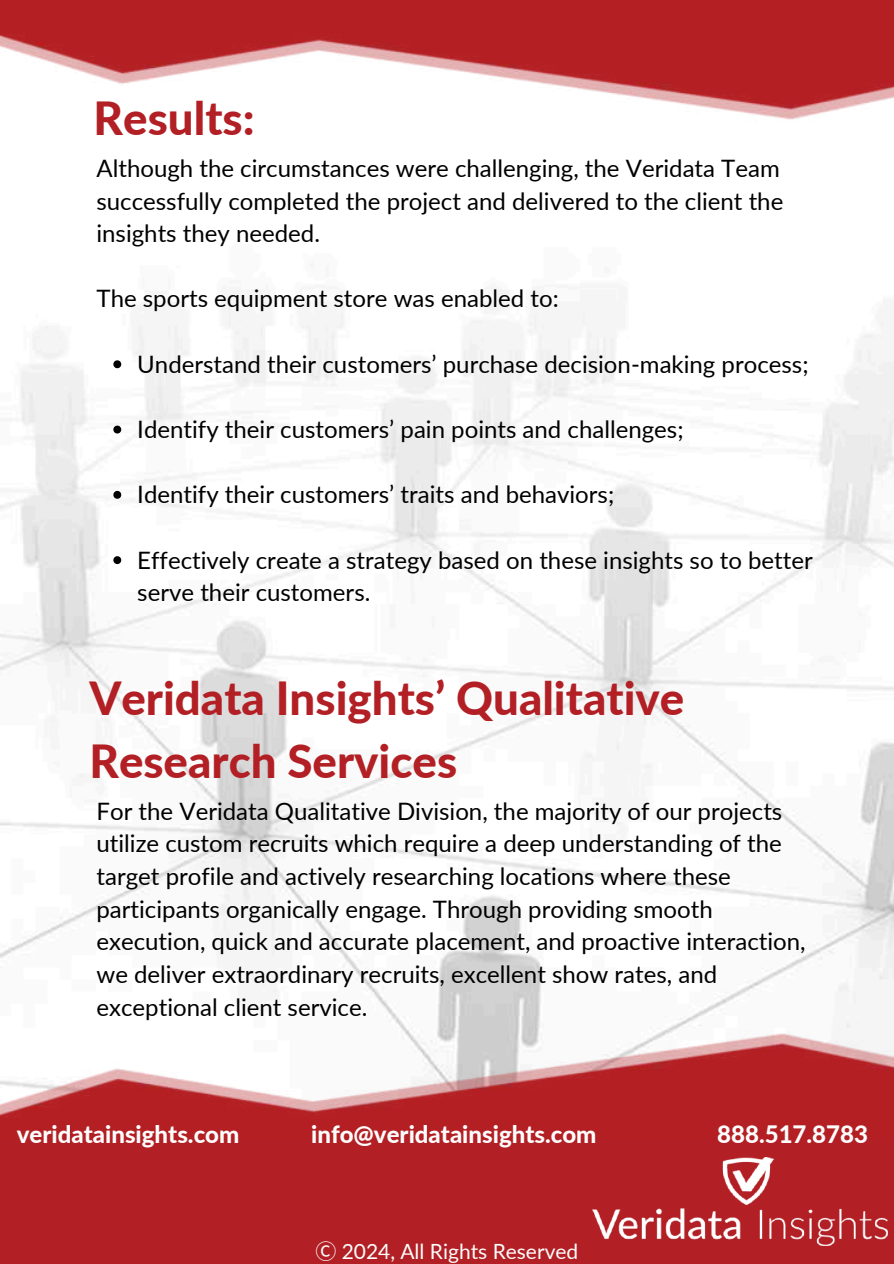
<style>
.page{position:relative;width:894px;height:1264px;background:#fff}
.page>*{position:absolute;margin:0;border:0;box-sizing:border-box;transform-origin:0 0}
.t1{font:800 45.6px/63px "Lato";color:#b21f24}
.t2{font:24px/32.7px "Lato";color:#000}
.t3{font:800 24px "Lato";color:#fdfdfd}
.t4{font:21px "Lato";color:#fdfdfd}
.s1{font-family:"Noto Sans CJ Ksc"}
</style>
<div class="page">
<img style="left:0;top:301px;width:893px;height:729px">
<img style="left:0;top:0;width:893px;height:120px">
<svg style="left:113px;top:360px;width:8px;height:8px"></svg>
<svg style="left:113px;top:425px;width:8px;height:8px"></svg>
<svg style="left:113px;top:491px;width:8px;height:8px"></svg>
<svg style="left:113px;top:556px;width:8px;height:8px"></svg>
<img style="left:0;top:1030px;width:893px;height:109px">
<div style="left:0;top:1139px;width:893px;height:124px;background:#b21f24"></div>
<img style="left:592px;top:1157px;width:295px;height:88px">
<h1 class="t1" style="left:94px;top:86px;width:162px">Results:</h1>
<p class="t2" style="left:96px;top:151px;width:688px">Although the circumstances were challenging, the Veridata Team successfully completed the project and delivered to the client the insights they needed.</p>
<p class="t2" style="left:96px;top:282px;width:463px">The sports equipment store was enabled to:</p>
<p class="t2" style="left:137px;top:347px;width:672px">Understand their customers’ purchase decision-making process;</p>
<p class="t2" style="left:137px;top:412px;width:547px">Identify their customers’ pain points and challenges;</p>
<p class="t2" style="left:137px;top:477px;width:478px">Identify their customers’ traits and behaviors;</p>
<p class="t2" style="left:137px;top:543px;width:677px">Effectively create a strategy based on these insights so to better serve their customers.</p>
<h1 class="t1" style="left:89px;top:665px;width:596px">Veridata Insights’ Qualitative<br>Research Services</h1>
<p class="t2" style="left:96px;top:794px;width:710px">For the Veridata Qualitative Division, the majority of our projects utilize custom recruits which require a deep understanding of the target profile and actively researching locations where these participants organically engage. Through providing smooth execution, quick and accurate placement, and proactive interaction, we deliver extraordinary recruits, excellent show rates, and exceptional client service.</p>
<p class="t3" style="left:17px;top:1119px;width:224px">veridatainsights.com</p>
<p class="t3" style="left:311px;top:1119px;width:287px">info@veridatainsights.com</p>
<p class="t3" style="left:717px;top:1119px;width:152px">888.517.8783</p>
<p class="t4" style="left:315px;top:1237px;width:264px"><span class="s1">Ⓒ</span> 2024, All Rights Reserved</p>
</div>
